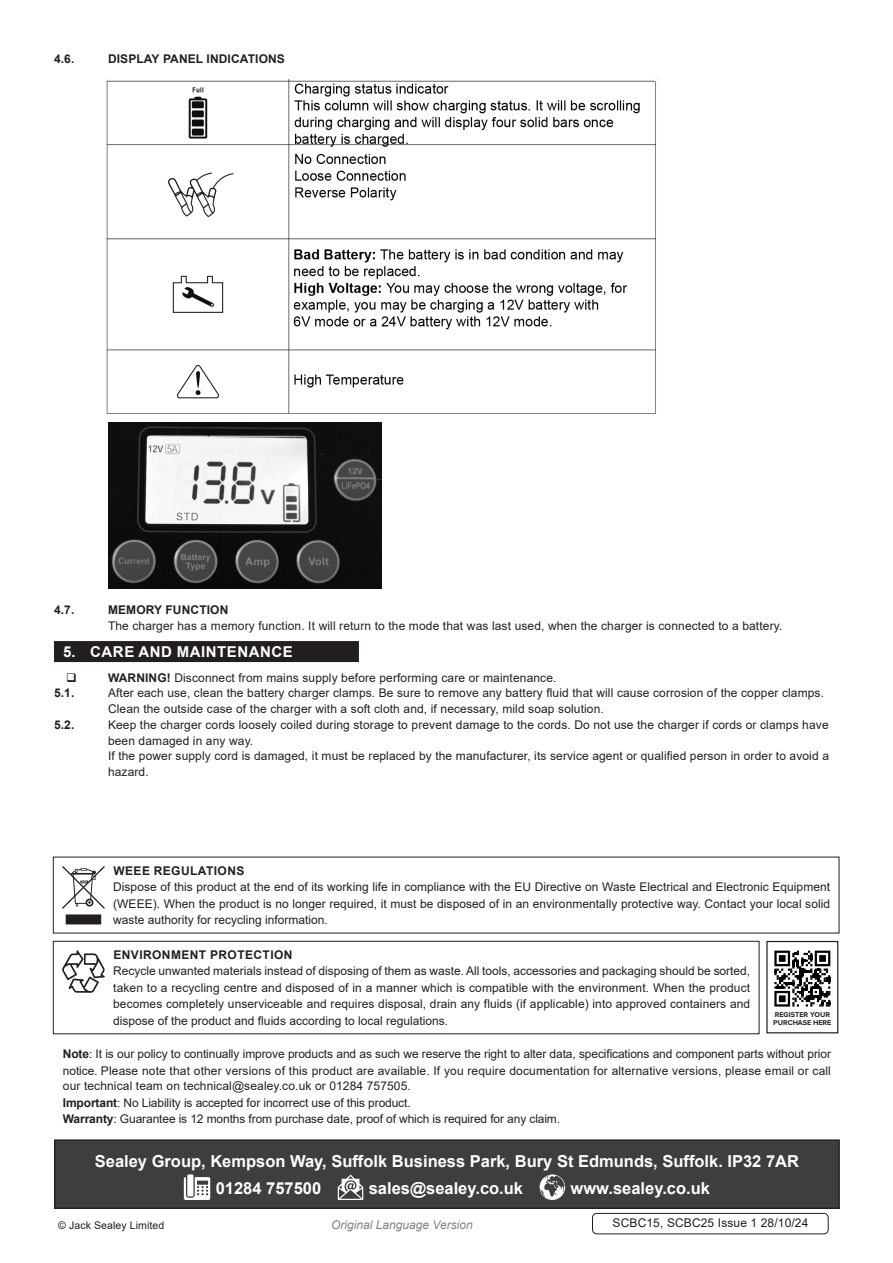
<style>
.page{position:relative;width:893px;height:1263px;background:#fff}
.page>*{position:absolute;margin:0;border:0;box-sizing:border-box;transform-origin:0 0}
.Footer_Contact_Information{font:700 16.5px "Arial";color:#fff}
.t1{font:700 15px "Arial";letter-spacing:.035em;color:#fff}
.Enviroment_Protection_Body{font:12px/16.5px "Arial";letter-spacing:.01em;color:#231f20}
.Important_Notification_Body{font:12px/16.2px "Arial";letter-spacing:-.01em;color:#231f20;text-align:justify}
.Weee_Regulation_Body{font:12px/16.5px "Arial";color:#231f20;text-align:justify}
.Body{font:12px/15.8px "Arial";letter-spacing:.01em;color:#231f20}
.Enviroment_Protection_Header{font:700 12px "Arial";letter-spacing:.01em;color:#231f20}
.Body__Footer{font:12px "Arial";letter-spacing:.01em;color:#231f20}
.t2{font:italic 12px "Arial";color:#808285}
.Enviroment_Protection_Header-2{font:700 12px "Arial";letter-spacing:.035em;color:#231f20}
.Weee_Regulation_Header{font:700 12px "Arial";letter-spacing:.035em;color:#231f20}
.Body__Justified__7pt{font:10.5px "Arial";letter-spacing:.01em;color:#231f20}
.t3{font:700 7.2px/8.4px "Proxima Nova";color:#231f20}
.s1{font-weight:400;font-size:12px;color:#231f20}
.s2{font-weight:700}
</style>
<div class="page">
<div style="left:55px;top:1140px;width:784px;height:68px;background:#3e3e3f"></div>
<svg style="left:184px;top:1177px;width:26px;height:23px"></svg>
<div style="left:187px;top:1174px;width:6px;height:22px;background:#fff"></div>
<svg style="left:338px;top:1174px;width:25px;height:26px"></svg>
<svg style="left:540px;top:1174px;width:25px;height:26px"></svg>
<div style="left:54px;top:1139px;width:786px;height:70px;border:2px solid #231f20"></div>
<div style="left:53px;top:941px;width:706px;height:93px;border:1px solid #231f20"></div>
<svg style="left:62px;top:950px;width:43px;height:43px"></svg>
<div style="left:66px;top:915px;width:34px;height:9px;background:#231f20"></div>
<div style="left:66px;top:914px;width:35px;height:10px;border:2px solid #231f20"></div>
<svg style="left:62px;top:866px;width:43px;height:43px"></svg>
<svg style="left:774px;top:950px;width:57px;height:57px"></svg>
<svg style="left:774px;top:950px;width:56px;height:56px"></svg>
<div style="left:766px;top:941px;width:72px;height:92px;border:1px solid #231f20"></div>
<div style="left:54px;top:641px;width:305px;height:21px;background:#231f20"></div>
<img style="left:108px;top:423px;width:274px;height:165px">
<img style="left:106px;top:80px;width:550px;height:334px">
<div style="left:592px;top:1213px;width:236px;height:21px;border:1px solid #231f20;border-radius:4px"></div>
<p class="Enviroment_Protection_Header" style="left:54px;top:50px;width:22px">4.6.</p>
<p class="Enviroment_Protection_Header" style="left:108px;top:50px;width:178px">DISPLAY PANEL INDICATIONS</p>
<p class="Enviroment_Protection_Header" style="left:54px;top:601px;width:22px">4.7.</p>
<p class="Enviroment_Protection_Header" style="left:108px;top:601px;width:122px">MEMORY FUNCTION</p>
<p class="Body" style="left:108px;top:618px;width:676px">The charger has a memory function. It will return to the mode that was last used, when the charger is connected to a battery.</p>
<p class="t1" style="left:63px;top:641px;width:235px">5. CARE AND MAINTENANCE<span class="s1">.</span></p>
<p class="Enviroment_Protection_Body" style="left:108px;top:669px;width:450px"><span class="s2">WARNING!</span> Disconnect from mains supply before performing care or maintenance.</p>
<p class="Enviroment_Protection_Header" style="left:54px;top:685px;width:22px">5.1.</p>
<p class="Enviroment_Protection_Body" style="left:108px;top:685px;width:718px;line-height:15.8px">After each use, clean the battery charger clamps. Be sure to remove any battery fluid that will cause corrosion of the copper clamps.<br>Clean the outside case of the charger with a soft cloth and, if necessary, mild soap solution.</p>
<p class="Enviroment_Protection_Header" style="left:54px;top:716px;width:22px">5.2.</p>
<p class="Enviroment_Protection_Body" style="left:108px;top:717px;width:722px;line-height:15.8px">Keep the charger cords loosely coiled during storage to prevent damage to the cords. Do not use the charger if cords or clamps have been damaged in any way.</p>
<p class="Body" style="left:108px;top:748px;width:722px">If the power supply cord is damaged, it must be replaced by the manufacturer, its service agent or qualified person in order to avoid a hazard.</p>
<p class="Weee_Regulation_Header" style="left:113px;top:862px;width:133px">WEEE REGULATIONS</p>
<p class="Weee_Regulation_Body" style="left:113px;top:879px;width:718px">Dispose of this product at the end of its working life in compliance with the EU Directive on Waste Electrical and Electronic Equipment (WEEE). When the product is no longer required, it must be disposed of in an environmentally protective way. Contact your local solid waste authority for recycling information.</p>
<p class="Enviroment_Protection_Header-2" style="left:113px;top:946px;width:181px">ENVIRONMENT PROTECTION</p>
<p class="Enviroment_Protection_Body" style="left:113px;top:963px;width:638px;text-align:justify">Recycle unwanted materials instead of disposing of them as waste. All tools, accessories and packaging should be sorted, taken to a recycling centre and disposed of in a manner which is compatible with the environment. When the product becomes completely unserviceable and requires disposal, drain any fluids (if applicable) into approved containers and dispose of the product and fluids according to local regulations.</p>
<p class="t3" style="left:773px;top:1010px;width:60px">REGISTER YOUR<br>PURCHASE HERE</p>
<p class="Important_Notification_Body" style="left:63px;top:1046px;width:770px"><span class="s2">Note</span>: It is our policy to continually improve products and as such we reserve the right to alter data, specifications and component parts without prior notice. Please note that other versions of this product are available. If you require documentation for alternative versions, please email or call our technical team on technical@sealey.co.uk or 01284 757505.</p>
<p class="Important_Notification_Body" style="left:63px;top:1094px;width:349px"><span class="s2">Important</span>: No Liability is accepted for incorrect use of this product.</p>
<p class="Important_Notification_Body" style="left:63px;top:1111px;width:499px"><span class="s2">Warranty</span>: Guarantee is 12 months from purchase date, proof of which is required for any claim.</p>
<p class="Footer_Contact_Information" style="left:95px;top:1149px;width:706px">Sealey Group, Kempson Way, Suffolk Business Park, Bury St Edmunds, Suffolk. IP32 7AR</p>
<p class="Footer_Contact_Information" style="left:216px;top:1176px;width:107px">01284 757500</p>
<p class="Footer_Contact_Information" style="left:369px;top:1176px;width:156px">sales@sealey.co.uk</p>
<p class="Footer_Contact_Information" style="left:571px;top:1176px;width:141px">www.sealey.co.uk</p>
<p class="Body__Justified__7pt" style="left:58px;top:1218px;width:108px">© Jack Sealey Limited</p>
<p class="t2" style="left:331px;top:1217px;width:143px">Original Language Version</p>
<p class="Body__Footer" style="left:612px;top:1214px;width:197px">SCBC15, SCBC25 Issue 1 28/10/24</p>
</div>
